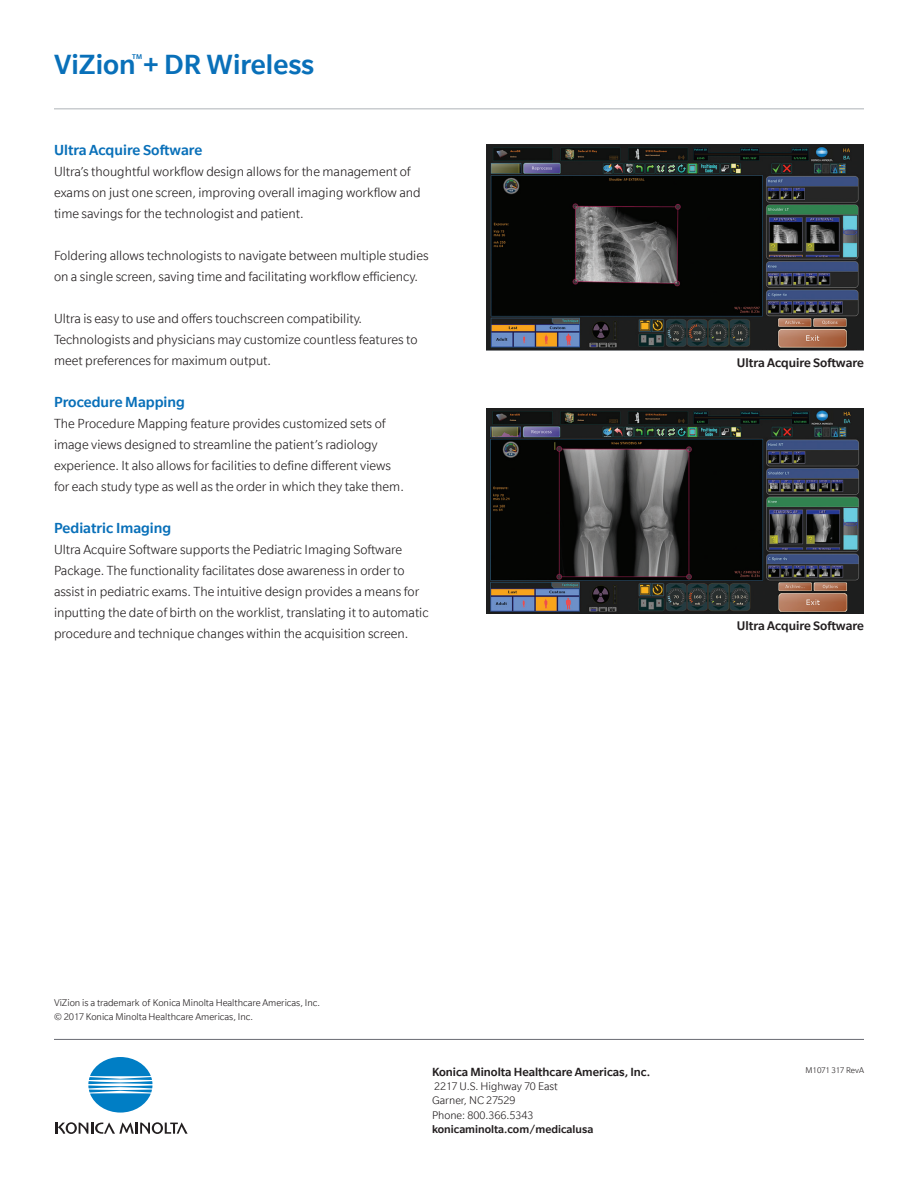
<style>
.page{position:relative;width:918px;height:1188px;background:#fff}
.page>*{position:absolute;margin:0;border:0;box-sizing:border-box;transform-origin:0 0}
.t1{font:500 30px "Slate";color:#0970b9}
.t2{font:500 15.75px "Slate";color:#0970b9}
.t3{font:300 14.25px/21px "Slate";color:#231f20}
.t4{font:500 13.5px "Slate";color:#231f20}
.t5{font:500 12.75px "Slate";color:#231f20}
.t6{font:300 12px "Slate";color:#231f20}
.t7{font:500 12px "Slate";color:#231f20}
.t8{font:300 10.5px "Slate";color:#231f20}
.t9{font:300 9px "Slate";color:#231f20}
.t10{font:500 7.5px "Slate";color:#0970b9}
</style>
<div class="page">
<hr style="left:54px;top:108px;width:810px;height:1px;background:#aeb3b8">
<hr style="left:54px;top:1039px;width:810px;height:1px;background:#696b73">
<svg style="left:88px;top:1057px;width:64px;height:56px"></svg>
<svg style="left:55px;top:1122px;width:133px;height:12px"></svg>
<img style="left:486px;top:145px;width:378px;height:205px">
<img style="left:486px;top:408px;width:378px;height:205px">
<p class="t1" style="left:54px;top:49px;width:262px">ViZion + DR Wireless</p>
<p class="t10" style="left:132px;top:52px;width:11px">TM</p>
<p class="t2" style="left:54px;top:142px;width:150px">Ultra Acquire Software</p>
<p class="t3" style="left:54px;top:161px;width:358px">Ultra’s thoughtful workflow design allows for the management of</p>
<p class="t3" style="left:54px;top:182px;width:368px">exams on just one screen, improving overall imaging workflow and</p>
<p class="t3" style="left:54px;top:203px;width:251px">time savings for the technologist and patient.</p>
<p class="t3" style="left:54px;top:245px;width:376px">Foldering allows technologists to navigate between multiple studies on a single screen, saving time and facilitating workflow efficiency.</p>
<p class="t3" style="left:54px;top:308px;width:310px">Ultra is easy to use and offers touchscreen compatibility.</p>
<p class="t3" style="left:54px;top:329px;width:365px">Technologists and physicians may customize countless features to meet preferences for maximum output.</p>
<p class="t2" style="left:54px;top:394px;width:132px">Procedure Mapping</p>
<p class="t3" style="left:54px;top:413px;width:333px">The Procedure Mapping feature provides customized sets of</p>
<p class="t3" style="left:54px;top:434px;width:325px">image views designed to streamline the patient’s radiology</p>
<p class="t3" style="left:54px;top:455px;width:339px">experience. It also allows for facilities to define different views</p>
<p class="t3" style="left:54px;top:476px;width:351px">for each study type as well as the order in which they take them.</p>
<p class="t2" style="left:54px;top:520px;width:119px">Pediatric Imaging</p>
<p class="t3" style="left:54px;top:539px;width:376px">Ultra Acquire Software supports the Pediatric Imaging Software Package. The functionality facilitates dose awareness in order to assist in pediatric exams. The intuitive design provides a means for inputting the date of birth on the worklist, translating it to automatic</p>
<p class="t3" style="left:54px;top:623px;width:356px">procedure and technique changes within the acquisition screen.</p>
<p class="t4" style="left:737px;top:356px;width:129px">Ultra Acquire Software</p>
<p class="t4" style="left:737px;top:619px;width:129px">Ultra Acquire Software</p>
<p class="t8" style="left:54px;top:997px;width:268px">ViZion is a trademark of Konica Minolta Healthcare Americas, Inc.</p>
<p class="t8" style="left:54px;top:1012px;width:200px">© 2017 Konica Minolta Healthcare Americas, Inc.</p>
<p class="t5" style="left:432px;top:1065px;width:220px">Konica Minolta Healthcare Americas, Inc.</p>
<p class="t6" style="left:434px;top:1080px;width:125px">2217 U.S. Highway 70 East</p>
<p class="t6" style="left:432px;top:1094px;width:85px">Garner, NC 27529</p>
<p class="t6" style="left:432px;top:1109px;width:103px">Phone: 800.366.5343</p>
<p class="t7" style="left:432px;top:1123px;width:163px">konicaminolta.com/medicalusa</p>
<p class="t9" style="left:806px;top:1066px;width:60px">M1071 317 RevA</p>
</div>
